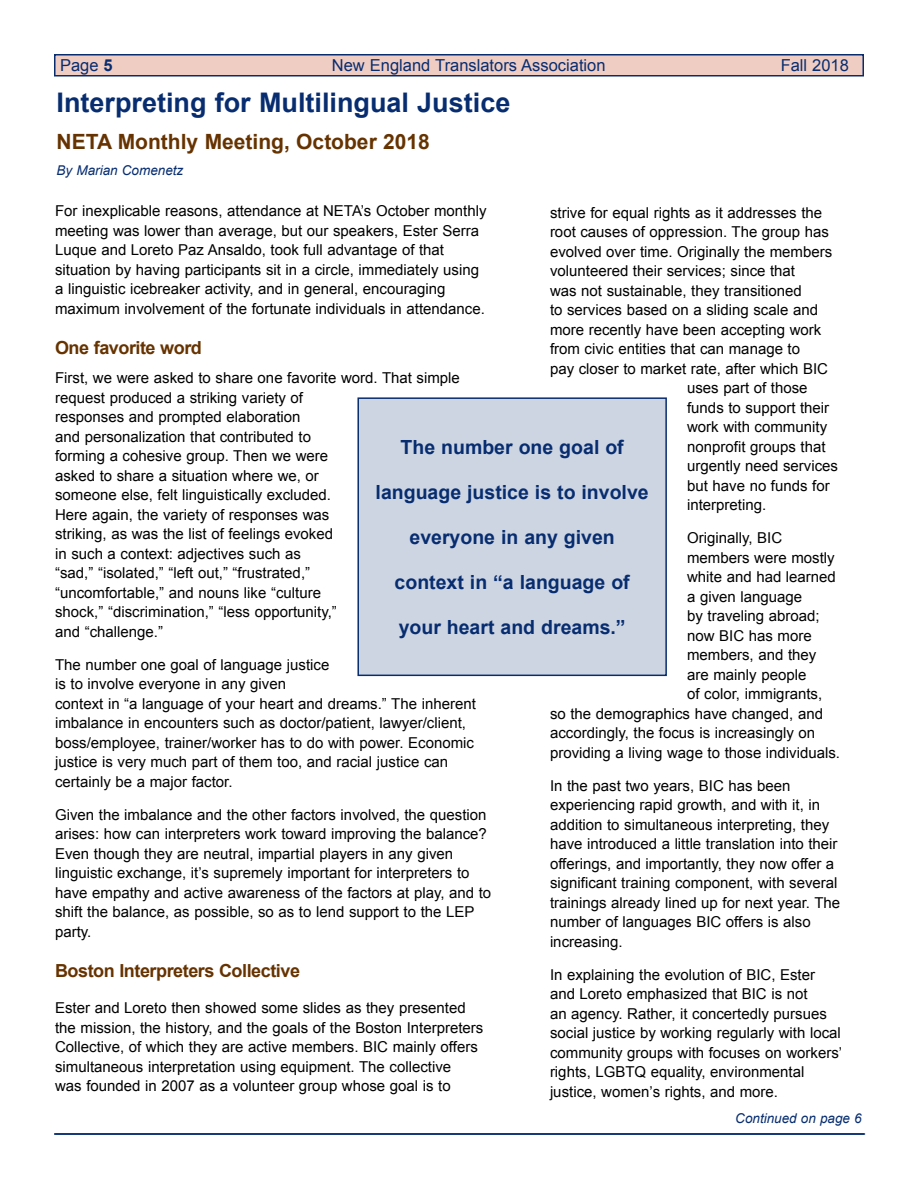
<style>
.page{position:relative;width:918px;height:1188px;background:#fff}
.page>*{position:absolute;margin:0;border:0;box-sizing:border-box;transform-origin:0 0}
.t1{font:700 27px "Arial";color:#072d70}
.t2{font:700 21px "Arial";color:#630}
.t3{font:700 19.5px "Arial";color:#072d70}
.t4{font:700 18px "Arial";letter-spacing:-.025em;color:#630}
.t5{font:16.5px "Arial";color:#072d70}
.t6{font:15px/19.5px "Arial";color:#000}
.t7{font:italic 13.5px "Arial";color:#072d70}
.s1{font-weight:700}
</style>
<div class="page">
<div style="left:55px;top:55px;width:808px;height:21px;background:#f0cdc3"></div>
<div style="left:54px;top:54px;width:810px;height:22px;border:2px solid #072d70"></div>
<hr style="left:55px;top:1133px;width:810px;height:2px;background:#072d70">
<hr style="left:54px;top:1133px;width:810px;height:2px;background:#072d70">
<div style="left:358px;top:398px;width:308px;height:277px;background:#cdd5e2"></div>
<div style="left:357px;top:397px;width:310px;height:279px;border:2px solid #072d70"></div>
<p class="t5" style="left:60px;top:55px;width:54px">Page <span class="s1">5</span></p>
<p class="t5" style="left:332px;top:55px;width:275px">New England Translators Association</p>
<p class="t5" style="left:781px;top:55px;width:70px">Fall 2018</p>
<h1 class="t1" style="left:57px;top:85px;width:455px">Interpreting for Multilingual Justice</h1>
<h2 class="t2" style="left:57px;top:128px;width:375px">NETA Monthly Meeting, October 2018</h2>
<p class="t7" style="left:57px;top:162px;width:128px">By Marian Comenetz</p>
<p class="t6" style="left:55px;top:201px;width:433px">For inexplicable reasons, attendance at NETA’s October monthly meeting was lower than average, but our speakers, Ester Serra Luque and Loreto Paz Ansaldo, took full advantage of that situation by having participants sit in a circle, immediately using a linguistic icebreaker activity, and in general, encouraging maximum involvement of the fortunate individuals in attendance.</p>
<p class="t4" style="left:55px;top:336px;width:148px">One favorite word</p>
<p class="t6" style="left:55px;top:368px;width:406px">First, we were asked to share one favorite word. That simple request produced a striking variety of<br>responses and prompted elaboration<br>and personalization that contributed to<br>forming a cohesive group. Then we were<br>asked to share a situation where we, or<br>someone else, felt linguistically excluded.<br>Here again, the variety of responses was<br>striking, as was the list of feelings evoked<br>in such a context: adjectives such as<br>“sad,” “isolated,” “left out,” “frustrated,”<br>“uncomfortable,” and nouns like “culture<br>shock,” “discrimination,” “less opportunity,”<br>and “challenge.”</p>
<p class="t6" style="left:55px;top:655px;width:422px">The number one goal of language justice<br>is to involve everyone in any given<br>context in “a language of your heart and dreams.” The inherent imbalance in encounters such as doctor/patient, lawyer/client, boss/employee, trainer/worker has to do with power. Economic justice is very much part of them too, and racial justice can certainly be a major factor.</p>
<p class="t6" style="left:55px;top:805px;width:438px">Given the imbalance and the other factors involved, the question arises: how can interpreters work toward improving the balance?<br>Even though they are neutral, impartial players in any given linguistic exchange, it’s supremely important for interpreters to have empathy and active awareness of the factors at play, and to shift the balance, as possible, so as to lend support to the LEP party.</p>
<p class="t4" style="left:55px;top:959px;width:247px">Boston Interpreters Collective</p>
<p class="t6" style="left:55px;top:998px;width:430px">Ester and Loreto then showed some slides as they presented the mission, the history, and the goals of the Boston Interpreters Collective, of which they are active members. BIC mainly offers simultaneous interpretation using equipment. The collective<br>was founded in 2007 as a volunteer group whose goal is to</p>
<p class="t6" style="left:550px;top:203px;width:274px">strive for equal rights as it addresses the</p>
<p class="t6" style="left:550px;top:222px;width:281px">root causes of oppression. The group has</p>
<p class="t6" style="left:550px;top:242px;width:284px">evolved over time. Originally the members</p>
<p class="t6" style="left:550px;top:261px;width:247px">volunteered their services; since that</p>
<p class="t6" style="left:550px;top:281px;width:253px">was not sustainable, they transitioned</p>
<p class="t6" style="left:550px;top:300px;width:270px">to services based on a sliding scale and</p>
<p class="t6" style="left:550px;top:320px;width:273px">more recently have been accepting work</p>
<p class="t6" style="left:550px;top:339px;width:252px">from civic entities that can manage to</p>
<p class="t6" style="left:550px;top:359px;width:280px">pay closer to market rate, after which BIC</p>
<p class="t6" style="left:687px;top:378px;width:122px">uses part of those</p>
<p class="t6" style="left:687px;top:398px;width:144px">funds to support their</p>
<p class="t6" style="left:687px;top:417px;width:142px">work with community</p>
<p class="t6" style="left:687px;top:437px;width:140px">nonprofit groups that</p>
<p class="t6" style="left:687px;top:456px;width:152px">urgently need services</p>
<p class="t6" style="left:687px;top:476px;width:144px">but have no funds for</p>
<p class="t6" style="left:687px;top:495px;width:81px">interpreting.</p>
<p class="t6" style="left:687px;top:528px;width:97px">Originally, BIC</p>
<p class="t6" style="left:687px;top:548px;width:149px">members were mostly</p>
<p class="t6" style="left:687px;top:567px;width:150px">white and had learned</p>
<p class="t6" style="left:687px;top:587px;width:117px">a given language</p>
<p class="t6" style="left:687px;top:606px;width:134px">by traveling abroad;</p>
<p class="t6" style="left:687px;top:626px;width:126px">now BIC has more</p>
<p class="t6" style="left:687px;top:645px;width:131px">members, and they</p>
<p class="t6" style="left:687px;top:665px;width:121px">are mainly people</p>
<p class="t6" style="left:687px;top:684px;width:137px">of color, immigrants,</p>
<p class="t6" style="left:550px;top:704px;width:275px">so the demographics have changed, and</p>
<p class="t6" style="left:550px;top:723px;width:267px">accordingly, the focus is increasingly on</p>
<p class="t6" style="left:550px;top:743px;width:292px">providing a living wage to those individuals.</p>
<p class="t6" style="left:550px;top:776px;width:292px">In the past two years, BIC has been experiencing rapid growth, and with it, in addition to simultaneous interpreting, they have introduced a little translation into their offerings, and importantly, they now offer a significant training component, with several trainings already lined up for next year. The number of languages BIC offers is also increasing.</p>
<p class="t6" style="left:550px;top:965px;width:294px">In explaining the evolution of BIC, Ester and Loreto emphasized that BIC is not<br>an agency. Rather, it concertedly pursues social justice by working regularly with local community groups with focuses on workers’ rights, LGBTQ equality, environmental justice, women’s rights, and more.</p>
<h3 class="t3" style="left:401px;top:434px;width:225px">The number one goal of</h3>
<h3 class="t3" style="left:376px;top:479px;width:275px">language justice is to involve</h3>
<h3 class="t3" style="left:409px;top:524px;width:207px">everyone in any given</h3>
<h3 class="t3" style="left:395px;top:569px;width:237px">context in “a language of</h3>
<h3 class="t3" style="left:399px;top:614px;width:229px">your heart and dreams.”</h3>
<p class="t7" style="left:735px;top:1110px;width:128px">Continued on page 6</p>
</div>
